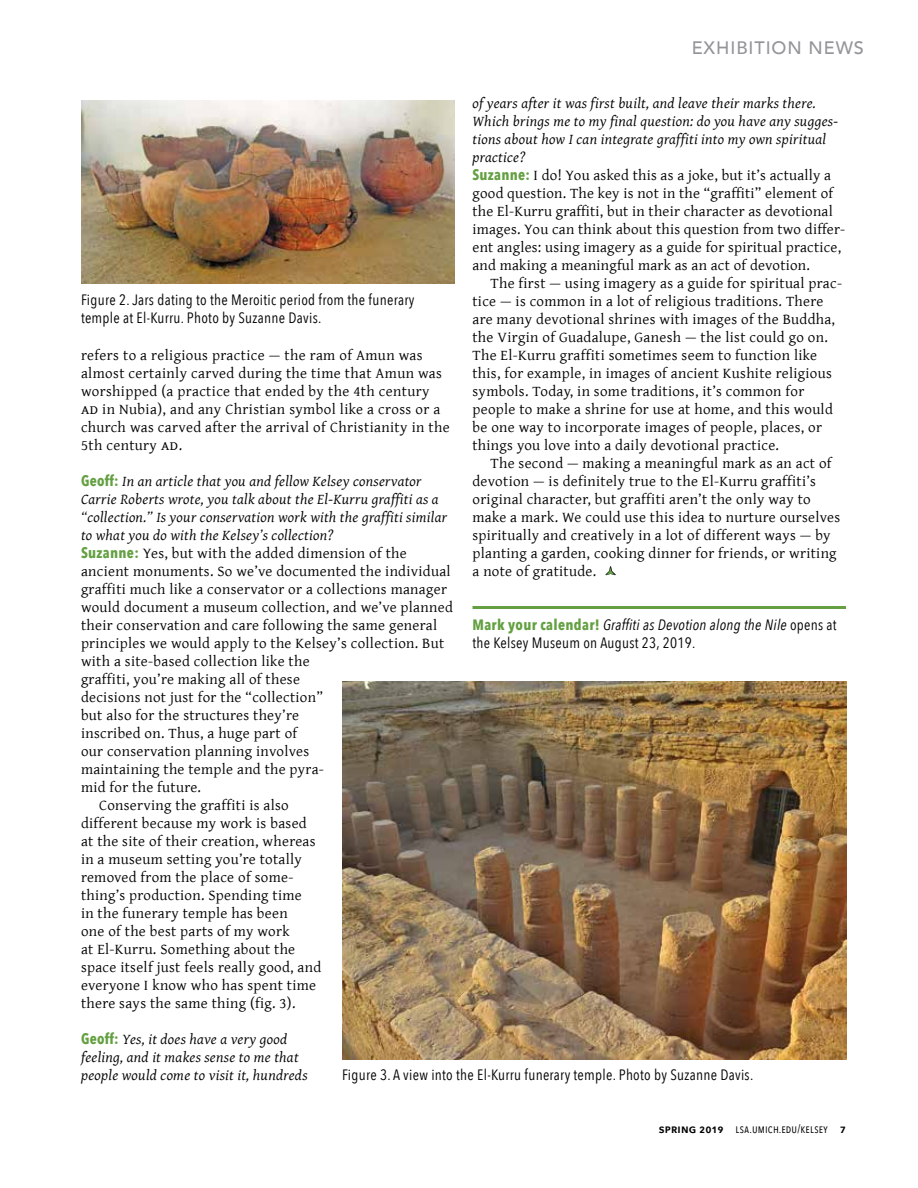
<style>
.page{position:relative;width:918px;height:1188px;background:#fff}
.page>*{position:absolute;margin:0;border:0;box-sizing:border-box;transform-origin:0 0}
.t1{font:500 18px "Avenir";letter-spacing:.05em;color:#939598}
.t2{font:15px/18px "Gentium Plus";letter-spacing:.02em;color:#000}
.t3{font:italic 15px/18px "Gentium Plus";letter-spacing:.02em;color:#000}
.t4{font:15px/18px "Avenir Next Condensed";letter-spacing:.02em;color:#000}
.t5{font:12px "Avenir Next Condensed";letter-spacing:.02em;color:#000}
.s1{font-style:italic}
.s2{font-family:"Avenir Next Condensed";font-weight:700;color:#64a042}
.s3{font-weight:700;color:#64a042}
.s4{font-family:"Avenir Next Condensed";font-weight:700;font-style:normal;color:#64a042}
.s5{font-family:"Avenir Next";font-weight:600}
</style>
<div class="page">
<hr style="left:472px;top:606px;width:374px;height:3px;background:#64a042">
<img style="left:342px;top:681px;width:504px;height:378px">
<img style="left:81px;top:100px;width:373px;height:184px">
<svg style="left:605px;top:566px;width:11px;height:10px"></svg>
<p class="t1" style="left:692px;top:32px;width:174px">EXHIBITION NEWS</p>
<p class="t2" style="left:472px;top:93px;width:374px"><span class="s1">of years after it was first built, and leave their marks there.<br>Which brings me to my final question: do you have any sugges&shy;tions about how I can integrate graffiti into my own spiritual practice?<br></span><span class="s2">Suzanne:</span> I do! You asked this as a joke, but it’s actually a good question. The key is not in the “graffiti” element of the El-Kurru graffiti, but in their character as devotional images. You can think about this question from two differ&shy;ent angles: using imagery as a guide for spiritual practice, and making a meaningful mark as an act of devotion.</p>
<p class="t2" style="left:472px;top:273px;width:371px;text-indent:18px">The first — using imagery as a guide for spiritual prac&shy;tice — is common in a lot of religious traditions. There are many devotional shrines with images of the Buddha, the Virgin of Guadalupe, Ganesh — the list could go on.<br>The El-Kurru graffiti sometimes seem to function like this, for example, in images of ancient Kushite religious symbols. Today, in some traditions, it’s common for people to make a shrine for use at home, and this would be one way to incorporate images of people, places, or things you love into a daily devotional practice.</p>
<p class="t2" style="left:472px;top:453px;width:369px;text-indent:18px">The second — making a meaningful mark as an act of devotion — is definitely true to the El-Kurru graffiti’s original character, but graffiti aren’t the only way to make a mark. We could use this idea to nurture ourselves spiritually and creatively in a lot of different ways — by planting a garden, cooking dinner for friends, or writing a note of gratitude.</p>
<p class="t4" style="left:473px;top:615px;width:366px"><span class="s3">Mark your calendar!</span> <span class="s1">Graffiti as Devotion along the Nile</span> opens at the Kelsey Museum on August 23, 2019.</p>
<p class="t4" style="left:81px;top:290px;width:335px">Figure 2. Jars dating to the Meroitic period from the funerary temple at El-Kurru. Photo by Suzanne Davis.</p>
<p class="t2" style="left:81px;top:345px;width:370px">refers to a religious practice — the ram of Amun was almost certainly carved during the time that Amun was worshipped (a practice that ended by the 4th century ad in Nubia), and any Christian symbol like a cross or a church was carved after the arrival of Christianity in the 5th century ad.</p>
<p class="t3" style="left:81px;top:471px;width:342px"><span class="s4">Geoff:</span> In an article that you and fellow Kelsey conservator</p>
<p class="t3" style="left:81px;top:489px;width:359px">Carrie Roberts wrote, you talk about the El-Kurru graffiti as a</p>
<p class="t3" style="left:81px;top:507px;width:368px">“collection.” Is your conservation work with the graffiti similar</p>
<p class="t3" style="left:81px;top:525px;width:254px">to what you do with the Kelsey’s collection?</p>
<p class="t2" style="left:81px;top:543px;width:327px"><span class="s2">Suzanne:</span> Yes, but with the added dimension of the</p>
<p class="t2" style="left:81px;top:561px;width:371px">ancient monuments. So we’ve documented the individual</p>
<p class="t2" style="left:81px;top:579px;width:367px">graffiti much like a conservator or a collections manager</p>
<p class="t2" style="left:81px;top:597px;width:373px">would document a museum collection, and we’ve planned</p>
<p class="t2" style="left:81px;top:615px;width:358px">their conservation and care following the same general</p>
<p class="t2" style="left:81px;top:633px;width:365px">principles we would apply to the Kelsey’s collection. But</p>
<p class="t2" style="left:81px;top:651px;width:230px">with a site-based collection like the</p>
<p class="t2" style="left:81px;top:669px;width:221px">graffiti, you’re making all of these</p>
<p class="t2" style="left:81px;top:687px;width:243px">decisions not just for the “collection”</p>
<p class="t2" style="left:81px;top:705px;width:220px">but also for the structures they’re</p>
<p class="t2" style="left:81px;top:723px;width:218px">inscribed on. Thus, a huge part of</p>
<p class="t2" style="left:81px;top:741px;width:230px">our conservation planning involves</p>
<p class="t2" style="left:81px;top:759px;width:245px">maintaining the temple and the pyra-</p>
<p class="t2" style="left:81px;top:777px;width:122px">mid for the future.</p>
<p class="t2" style="left:99px;top:795px;width:191px">Conserving the graffiti is also</p>
<p class="t2" style="left:81px;top:813px;width:227px">different because my work is based</p>
<p class="t2" style="left:81px;top:831px;width:236px">at the site of their creation, whereas</p>
<p class="t2" style="left:81px;top:849px;width:222px">in a museum setting you’re totally</p>
<p class="t2" style="left:81px;top:867px;width:214px">removed from the place of some-</p>
<p class="t2" style="left:81px;top:885px;width:222px">thing’s production. Spending time</p>
<p class="t2" style="left:81px;top:903px;width:208px">in the funerary temple has been</p>
<p class="t2" style="left:81px;top:921px;width:210px">one of the best parts of my work</p>
<p class="t2" style="left:81px;top:939px;width:216px">at El-Kurru. Something about the</p>
<p class="t2" style="left:81px;top:957px;width:242px">space itself just feels really good, and</p>
<p class="t2" style="left:81px;top:975px;width:237px">everyone I know who has spent time</p>
<p class="t2" style="left:81px;top:993px;width:216px">there says the same thing (fig. 3).</p>
<p class="t3" style="left:81px;top:1029px;width:228px"><span class="s4">Geoff:</span> Yes, it does have a very good feeling, and it makes sense to me that people would come to visit it, hundreds</p>
<p class="t4" style="left:342px;top:1065px;width:413px">Figure 3. A view into the El-Kurru funerary temple. Photo by Suzanne Davis.</p>
<p class="t5" style="left:659px;top:1118px;width:189px"><span class="s5">spring 2019</span> lsa.umich.edu/kelsey <span class="s5">7</span></p>
</div>
